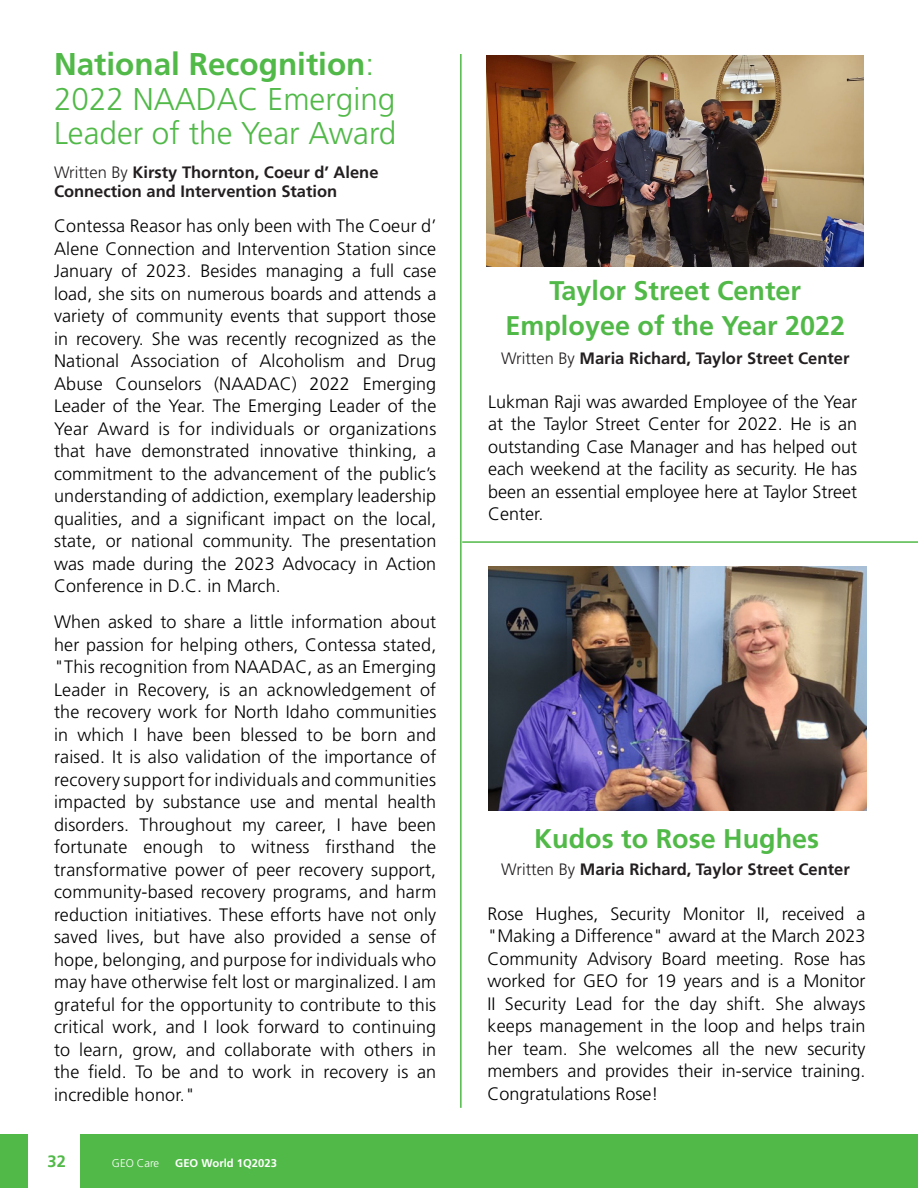
<style>
.page{position:relative;width:918px;height:1188px;background:#fff}
.page>*{position:absolute;margin:0;border:0;box-sizing:border-box;transform-origin:0 0}
._2nd_paragraph_style{font:300 31.5px/34.5px "Frutiger LT Std";color:#51b948}
._2nd_paragraph_style-2{font:700 27px/34.5px "Frutiger LT Std";color:#51b948;text-align:center}
._2nd_paragraph_style-3{font:300 18px/22.5px "Frutiger LT Std";color:#000;text-align:justify}
.t1{font:700 16.5px/19.5px "Frutiger LT Std";color:#231f20}
.t2{font:700 16.5px "Frutiger LT Std";color:#51b948}
.t3{font:700 11.25px "Frutiger LT Std";color:#fff}
.t4{font:300 11.25px "Frutiger LT Std";color:#fff}
.s1{font-weight:700}
.s2{font-weight:300}
</style>
<div class="page">
<div style="left:0;top:1134px;width:918px;height:54px;background:#51b948"></div>
<div style="left:28px;top:1134px;width:52px;height:54px;background:#fff"></div>
<img style="left:488px;top:567px;width:378px;height:244px">
<img style="left:486px;top:55px;width:378px;height:212px">
<hr style="left:460px;top:54px;width:2px;height:1054px;background:#51b948">
<hr style="left:462px;top:541px;width:456px;height:2px;background:#51b948">
<p class="_2nd_paragraph_style" style="left:54px;top:48px;width:344px"><span class="s1">National Recognition</span>:<br>2022 NAADAC Emerging<br>Leader of the Year Award</p>
<p class="t1" style="left:54px;top:162px;width:326px"><span class="s2">Written By</span> Kirsty Thornton, Coeur d’ Alene<br>Connection and Intervention Station</p>
<p class="_2nd_paragraph_style-3" style="left:54px;top:215px;width:384px">Contessa Reasor has only been with The Coeur d’ Alene Connection and Intervention Station since January of 2023. Besides managing a full case load, she sits on numerous boards and attends a variety of community events that support those in recovery. She was recently recognized as the National Association of Alcoholism and Drug Abuse Counselors (NAADAC) 2022 Emerging Leader of the Year. The Emerging Leader of the Year Award is for individuals or organizations that have demonstrated innovative thinking, a commitment to the advancement of the public’s understanding of addiction, exemplary leadership qualities, and a significant impact on the local, state, or national community. The presentation was made during the 2023 Advocacy in Action Conference in D.C. in March.</p>
<p class="_2nd_paragraph_style-3" style="left:54px;top:611px;width:384px">When asked to share a little information about her passion for helping others, Contessa stated, "This recognition from NAADAC, as an Emerging Leader in Recovery, is an acknowledgement of the recovery work for North Idaho communities in which I have been blessed to be born and raised. It is also validation of the importance of recovery support for individuals and communities impacted by substance use and mental health disorders. Throughout my career, I have been fortunate enough to witness firsthand the transformative power of peer recovery support, community-based recovery programs, and harm reduction initiatives. These efforts have not only saved lives, but have also provided a sense of hope, belonging, and purpose for individuals who may have otherwise felt lost or marginalized. I am grateful for the opportunity to contribute to this critical work, and I look forward to continuing to learn, grow, and collaborate with others in the field. To be and to work in recovery is an incredible honor."</p>
<p class="t2" style="left:48px;top:1152px;width:20px">32</p>
<p class="t4" style="left:112px;top:1157px;width:49px">GEO Care</p>
<p class="t3" style="left:175px;top:1157px;width:103px">GEO World 1Q2023</p>
<p class="_2nd_paragraph_style-2" style="left:505px;top:274px;width:341px">Taylor Street Center<br>Employee of the Year 2022</p>
<p class="t1" style="left:501px;top:349px;width:350px"><span class="s2">Written By</span> Maria Richard, Taylor Street Center</p>
<p class="_2nd_paragraph_style-3" style="left:488px;top:391px;width:371px">Lukman Raji was awarded Employee of the Year at the Taylor Street Center for 2022. He is an outstanding Case Manager and has helped out each weekend at the facility as security. He has been an essential employee here at Taylor Street Center.</p>
<p class="_2nd_paragraph_style-2" style="left:534px;top:822px;width:286px">Kudos to Rose Hughes</p>
<p class="t1" style="left:501px;top:860px;width:350px"><span class="s2">Written By</span> Maria Richard, Taylor Street Center</p>
<p class="_2nd_paragraph_style-3" style="left:488px;top:903px;width:380px">Rose Hughes, Security Monitor II, received a "Making a Difference" award at the March 2023<br>Community Advisory Board meeting. Rose has worked for GEO for 19 years and is a Monitor II Security Lead for the day shift. She always keeps management in the loop and helps train her team. She welcomes all the new security members and provides their in-service training.<br>Congratulations Rose!</p>
</div>
